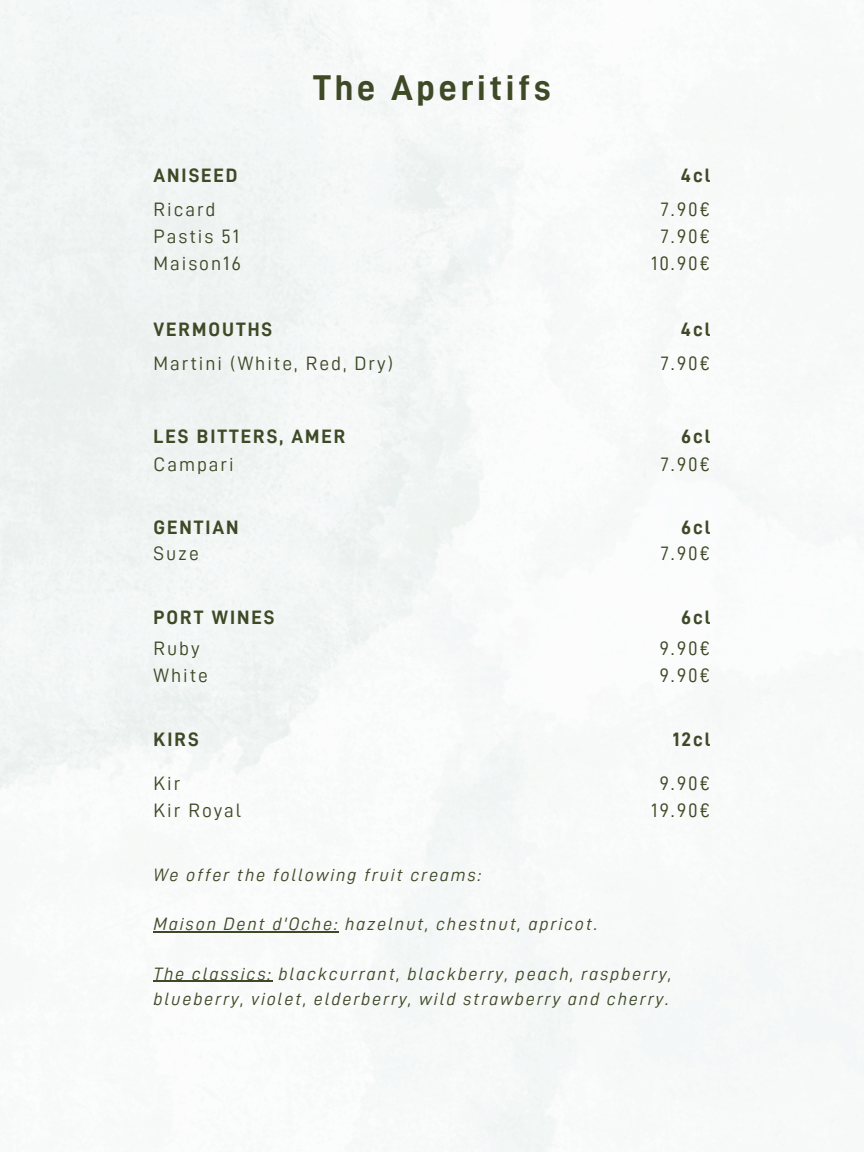
<style>
.page{position:relative;width:864px;height:1152px;background:#fff}
.page>*{position:absolute;margin:0;border:0;box-sizing:border-box;transform-origin:0 0}
.t1{font:36px "D DIN Bold";letter-spacing:.1em;color:#3e4926}
.t2{font:19.5px "D DIN";letter-spacing:.1em;color:#3e4926}
.t3{font:19.5px "D DIN Bold";letter-spacing:.1em;color:#3e4926}
.t4{font:18px/24.8px "D DIN Italic";letter-spacing:.1em;color:#3e4926}
</style>
<div class="page">
<img style="left:0;top:0;width:864px;height:1152px">
<hr style="left:154px;top:931px;width:185px;height:2px;background:#3e4926">
<hr style="left:154px;top:981px;width:119px;height:1px;background:#3e4926">
<p class="t1" style="left:313px;top:70px;width:239px">The Aperitifs</p>
<h3 class="t3" style="left:154px;top:166px;width:86px">ANISEED</h3>
<p class="t3" style="left:681px;top:166px;width:31px">4cl</p>
<p class="t2" style="left:154px;top:199px;width:64px">Ricard</p>
<h1 class="t2" style="left:154px;top:226px;width:87px">Pastis 51</h1>
<h2 class="t2" style="left:154px;top:253px;width:89px">Maison16</h2>
<p class="t2" style="left:661px;top:199px;width:51px">7.90€</p>
<p class="t2" style="left:661px;top:226px;width:51px">7.90€</p>
<p class="t2" style="left:651px;top:253px;width:61px">10.90€</p>
<p class="t3" style="left:154px;top:320px;width:120px">VERMOUTHS</p>
<h3 class="t3" style="left:681px;top:320px;width:31px">4cl</h3>
<h3 class="t2" style="left:154px;top:353px;width:241px">Martini (White, Red, Dry)</h3>
<p class="t2" style="left:661px;top:353px;width:51px">7.90€</p>
<p class="t3" style="left:154px;top:427px;width:193px">LES BITTERS, AMER</p>
<p class="t3" style="left:681px;top:427px;width:31px">6cl</p>
<p class="t2" style="left:154px;top:455px;width:82px">Campari</p>
<p class="t2" style="left:661px;top:455px;width:51px">7.90€</p>
<h2 class="t3" style="left:154px;top:517px;width:87px">GENTIAN</h2>
<p class="t3" style="left:681px;top:517px;width:31px">6cl</p>
<p class="t2" style="left:154px;top:544px;width:47px">Suze</p>
<p class="t2" style="left:661px;top:544px;width:51px">7.90€</p>
<h3 class="t3" style="left:154px;top:608px;width:122px">PORT WINES</h3>
<p class="t3" style="left:681px;top:608px;width:31px">6cl</p>
<h2 class="t2" style="left:154px;top:639px;width:48px">Ruby</h2>
<p class="t2" style="left:154px;top:666px;width:56px">White</p>
<h2 class="t2" style="left:659px;top:639px;width:53px">9.90€</h2>
<p class="t2" style="left:659px;top:666px;width:53px">9.90€</p>
<p class="t3" style="left:154px;top:730px;width:47px">KIRS</p>
<h2 class="t2" style="left:154px;top:774px;width:28px">Kir</h2>
<p class="t2" style="left:154px;top:801px;width:89px">Kir Royal</p>
<p class="t3" style="left:673px;top:730px;width:39px">12cl</p>
<p class="t2" style="left:659px;top:774px;width:53px">9.90€</p>
<h3 class="t2" style="left:651px;top:801px;width:61px">19.90€</h3>
<h3 class="t4" style="left:154px;top:862px;width:329px">We offer the following fruit creams:</h3>
<p class="t4" style="left:154px;top:912px;width:446px">Maison Dent d'Oche: hazelnut, chestnut, apricot.</p>
<h2 class="t4" style="left:154px;top:961px;width:520px">The classics: blackcurrant, blackberry, peach, raspberry, blueberry, violet, elderberry, wild strawberry and cherry.</h2>
</div>
